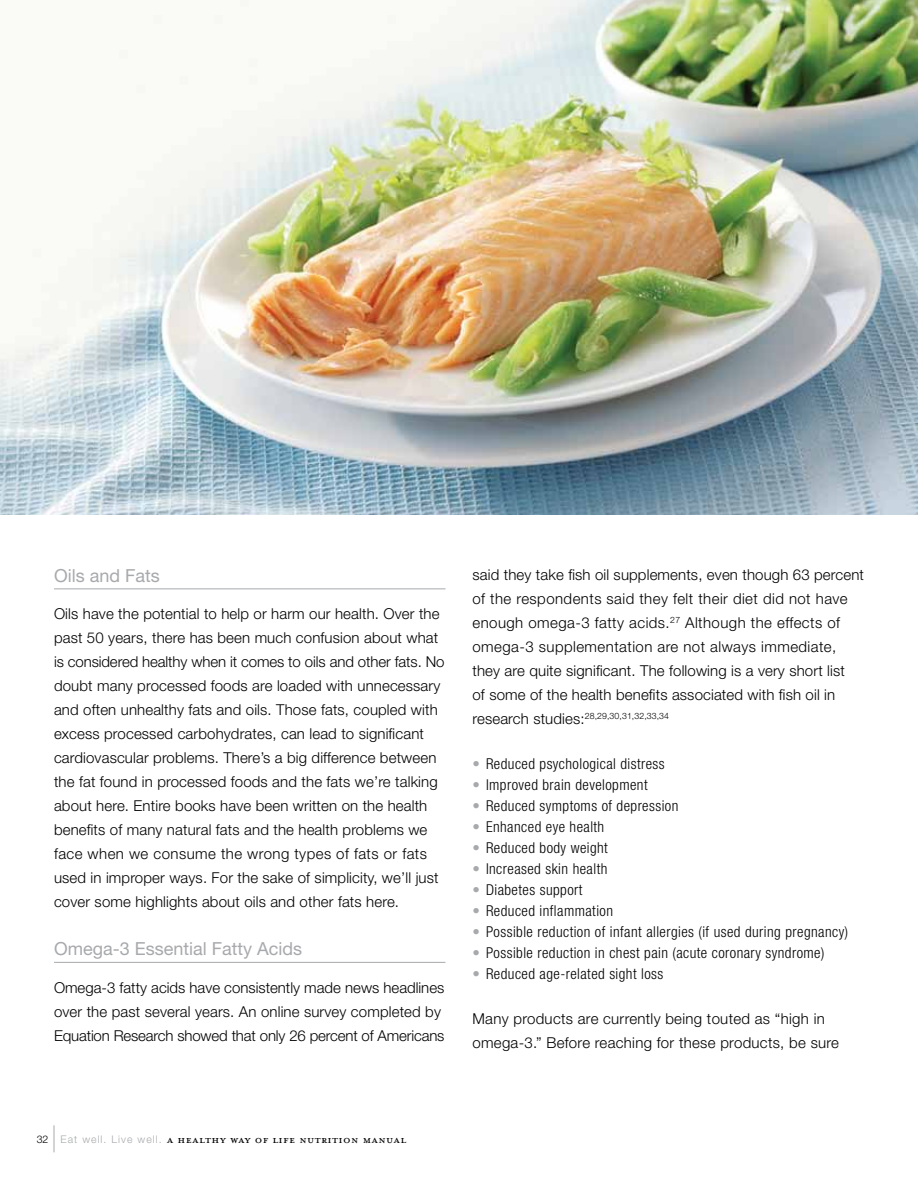
<style>
.page{position:relative;width:918px;height:1188px;background:#fff}
.page>*{position:absolute;margin:0;border:0;box-sizing:border-box;transform-origin:0 0}
.t1{font:18px "Helvetica Neue LT Std";color:#a7a9ac}
.t2{font:300 15px/24px "Helvetica Neue LT Std";letter-spacing:.01em;color:#000}
.t3{font:300 condensed 15px "Helvetica Neue LT Std";letter-spacing:.03em;color:#000}
.t4{font:15px "Mrs Eaves Petite Caps";letter-spacing:.02em;color:#000}
.t5{font:300 8.7px "Helvetica Neue LT Std";letter-spacing:.01em;color:#000}
.s1{font-size:15px}
.s2{color:#a7a9ac}
.s3{font-family:"Helvetica Neue LT Std";font-weight:300;font-size:10.5px}
.s4{font-family:"Helvetica Neue LT Std";font-weight:300;font-size:10.5px;color:#a7a9ac}
</style>
<div class="page">
<svg style="left:54px;top:1125px;width:1px;height:27px"></svg>
<hr style="left:54px;top:588px;width:392px;height:1px;background:#a7a9ac">
<hr style="left:54px;top:962px;width:392px;height:1px;background:#a7a9ac">
<img style="left:0;top:0;width:918px;height:515px">
<p class="t1" style="left:54px;top:565px;width:107px">Oils and Fats</p>
<p class="t2" style="left:54px;top:602px;width:392px">Oils have the potential to help or harm our health. Over the past 50 years, there has been much confusion about what is considered healthy when it comes to oils and other fats. No doubt many processed foods are loaded with unnecessary and often unhealthy fats and oils. Those fats, coupled with excess processed carbohydrates, can lead to significant cardiovascular problems. There’s a big difference between the fat found in processed foods and the fats we’re talking about here. Entire books have been written on the health benefits of many natural fats and the health problems we face when we consume the wrong types of fats or fats used in improper ways. For the sake of simplicity, we’ll just cover some highlights about oils and other fats here.</p>
<p class="t1" style="left:54px;top:938px;width:250px">Omega-3 Essential Fatty Acids</p>
<p class="t2" style="left:54px;top:975px;width:392px">Omega-3 fatty acids have consistently made news headlines over the past several years. An online survey completed by<br>Equation Research showed that only 26 percent of Americans</p>
<p class="t2" style="left:472px;top:562px;width:393px">said they take fish oil supplements, even though 63 percent of the respondents said they felt their diet did not have enough omega-3 fatty acids.<sup>27</sup> Although the effects of omega-3 supplementation are not always immediate, they are quite significant. The following is a very short list<br>of some of the health benefits associated with fish oil in</p>
<p class="t5" style="left:473px;top:710px;width:198px"><span class="s1">research studies:</span>28,29,30,31,32,33,34</p>
<p class="t3" style="left:472px;top:755px;width:194px"><span class="s2">•</span> Reduced psychological distress</p>
<p class="t3" style="left:472px;top:776px;width:177px"><span class="s2">•</span> Improved brain development</p>
<p class="t3" style="left:472px;top:797px;width:207px"><span class="s2">•</span> Reduced symptoms of depression</p>
<p class="t3" style="left:472px;top:818px;width:133px"><span class="s2">•</span> Enhanced eye health</p>
<p class="t3" style="left:472px;top:839px;width:137px"><span class="s2">•</span> Reduced body weight</p>
<p class="t3" style="left:472px;top:860px;width:136px"><span class="s2">•</span> Increased skin health</p>
<p class="t3" style="left:472px;top:881px;width:111px"><span class="s2">•</span> Diabetes support</p>
<p class="t3" style="left:472px;top:902px;width:142px"><span class="s2">•</span> Reduced inflammation</p>
<p class="t3" style="left:472px;top:923px;width:377px"><span class="s2">•</span> Possible reduction of infant allergies (if used during pregnancy)</p>
<p class="t3" style="left:472px;top:944px;width:353px"><span class="s2">•</span> Possible reduction in chest pain (acute coronary syndrome)</p>
<p class="t3" style="left:472px;top:965px;width:192px"><span class="s2">•</span> Reduced age-related sight loss</p>
<p class="t2" style="left:472px;top:1006px;width:368px">Many products are currently being touted as “high in omega-3.” Before reaching for these products, be sure</p>
<p class="t4" style="left:37px;top:1131px;width:371px"><span class="s3">32</span> <span class="s4">Eat well. Live well.</span> a healthy way of life nutrition manual</p>
</div>
